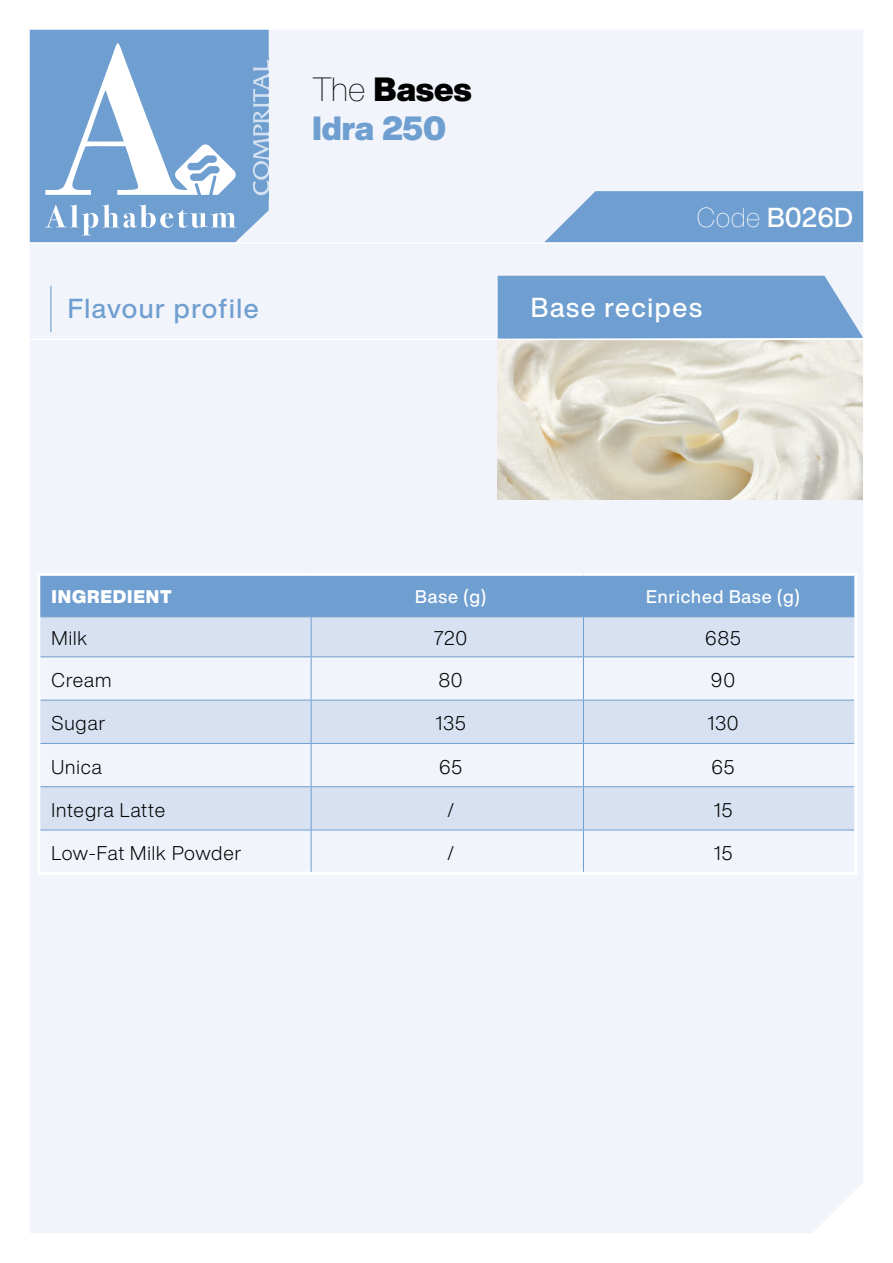
<style>
.page{position:relative;width:893px;height:1263px;background:#fff}
.page>*{position:absolute;margin:0;border:0;box-sizing:border-box;transform-origin:0 0}
.t1{font:900 33px/39px "Helvetica Now Display";color:#6f9ed0}
.t2{font:500 27px "Helvetica Now Display";letter-spacing:.06em;color:#fff}
.t3{font:500 27px "Helvetica Now Display";letter-spacing:.055em;color:#6f9ed0}
.t4{font:300 19.5px "Helvetica Now Display";letter-spacing:.05em;color:#000}
.t5{font:300 19.5px "Helvetica Now Display";letter-spacing:.025em;color:#000}
.t6{font:500 18px "Helvetica Now Display";letter-spacing:.05em;color:#fff}
.t7{font:900 18px "Helvetica Now Display";letter-spacing:.05em;color:#fff}
.s1{font-weight:100;color:#000}
.s2{color:#000}
.s3{font-weight:100}
</style>
<div class="page">
<div style="left:30px;top:30px;width:833px;height:1203px;background:#f1f4fa"></div>
<img style="left:498px;top:340px;width:364px;height:159px">
<hr style="left:20px;top:242px;width:873px;height:2px;background:#fff">
<hr style="left:50px;top:286px;width:1px;height:46px;background:#6f9ed0">
<hr style="left:20px;top:339px;width:873px;height:1px;background:#fff">
<svg style="left:544px;top:191px;width:319px;height:51px;background:#7aa5d3"></svg>
<div style="left:30px;top:30px;width:239px;height:212px;background:#6f9ed0"></div>
<svg style="left:45px;top:204px;width:191px;height:31px"></svg>
<svg style="left:45px;top:43px;width:191px;height:152px"></svg>
<div style="left:250px;top:57px;width:19px;height:143px;background:#6f9ed0"></div>
<svg style="left:253px;top:60px;width:16px;height:135px"></svg>
<div style="left:498px;top:276px;width:365px;height:63px;background:#6f9ed0"></div>
<hr style="left:513px;top:285px;width:1px;height:46px;background:#6f9ed0">
<div style="left:40px;top:576px;width:814px;height:40px;background:#6f9ed0"></div>
<svg style="left:40px;top:617px;width:814px;height:213px;fill:#d8e1f1"></svg>
<hr style="left:311px;top:576px;width:1px;height:40px;background:#6f9ed0">
<hr style="left:583px;top:576px;width:1px;height:40px;background:#6f9ed0">
<hr style="left:40px;top:616px;width:271px;height:1px;background:#6f9ed0">
<hr style="left:311px;top:616px;width:272px;height:1px;background:#6f9ed0">
<hr style="left:311px;top:617px;width:1px;height:39px;background:#6f9ed0">
<hr style="left:583px;top:617px;width:1px;height:39px;background:#6f9ed0">
<hr style="left:583px;top:616px;width:271px;height:1px;background:#6f9ed0">
<hr style="left:40px;top:656px;width:271px;height:1px;background:#6f9ed0">
<hr style="left:311px;top:657px;width:1px;height:43px;background:#6f9ed0">
<hr style="left:311px;top:656px;width:272px;height:1px;background:#6f9ed0">
<hr style="left:583px;top:657px;width:1px;height:43px;background:#6f9ed0">
<hr style="left:583px;top:656px;width:271px;height:1px;background:#6f9ed0">
<hr style="left:40px;top:700px;width:271px;height:1px;background:#6f9ed0">
<hr style="left:311px;top:700px;width:1px;height:43px;background:#6f9ed0">
<hr style="left:311px;top:700px;width:272px;height:1px;background:#6f9ed0">
<hr style="left:583px;top:700px;width:1px;height:43px;background:#6f9ed0">
<hr style="left:583px;top:700px;width:271px;height:1px;background:#6f9ed0">
<hr style="left:40px;top:743px;width:271px;height:1px;background:#6f9ed0">
<hr style="left:311px;top:744px;width:1px;height:42px;background:#6f9ed0">
<hr style="left:311px;top:743px;width:272px;height:1px;background:#6f9ed0">
<hr style="left:583px;top:744px;width:1px;height:42px;background:#6f9ed0">
<hr style="left:583px;top:743px;width:271px;height:1px;background:#6f9ed0">
<hr style="left:40px;top:786px;width:271px;height:1px;background:#6f9ed0">
<hr style="left:311px;top:787px;width:1px;height:43px;background:#6f9ed0">
<hr style="left:311px;top:786px;width:272px;height:1px;background:#6f9ed0">
<hr style="left:583px;top:787px;width:1px;height:43px;background:#6f9ed0">
<hr style="left:583px;top:786px;width:271px;height:1px;background:#6f9ed0">
<hr style="left:40px;top:830px;width:271px;height:1px;background:#6f9ed0">
<hr style="left:311px;top:830px;width:1px;height:42px;background:#6f9ed0">
<hr style="left:311px;top:830px;width:272px;height:1px;background:#6f9ed0">
<hr style="left:583px;top:830px;width:1px;height:42px;background:#6f9ed0">
<hr style="left:583px;top:830px;width:271px;height:1px;background:#6f9ed0">
<hr style="left:37px;top:573px;width:274px;height:3px;background:#fff">
<hr style="left:37px;top:576px;width:3px;height:41px;background:#fff">
<hr style="left:311px;top:573px;width:272px;height:3px;background:#fff">
<hr style="left:583px;top:573px;width:274px;height:3px;background:#fff">
<hr style="left:854px;top:576px;width:3px;height:41px;background:#fff">
<hr style="left:37px;top:617px;width:3px;height:40px;background:#fff">
<hr style="left:854px;top:617px;width:3px;height:40px;background:#fff">
<hr style="left:37px;top:657px;width:3px;height:43px;background:#fff">
<hr style="left:854px;top:657px;width:3px;height:43px;background:#fff">
<hr style="left:37px;top:700px;width:3px;height:43px;background:#fff">
<hr style="left:854px;top:700px;width:3px;height:43px;background:#fff">
<hr style="left:37px;top:743px;width:3px;height:44px;background:#fff">
<hr style="left:854px;top:743px;width:3px;height:44px;background:#fff">
<hr style="left:37px;top:787px;width:3px;height:43px;background:#fff">
<hr style="left:854px;top:787px;width:3px;height:43px;background:#fff">
<hr style="left:37px;top:830px;width:3px;height:42px;background:#fff">
<hr style="left:854px;top:830px;width:3px;height:42px;background:#fff">
<hr style="left:37px;top:872px;width:274px;height:3px;background:#fff">
<hr style="left:311px;top:872px;width:272px;height:3px;background:#fff">
<hr style="left:583px;top:872px;width:274px;height:3px;background:#fff">
<h1 class="t1" style="left:312px;top:70px;width:161px"><span class="s1">The</span> <span class="s2">Bases<br></span>Idra 250</h1>
<h2 class="t3" style="left:68px;top:290px;width:192px">Flavour profile</h2>
<h2 class="t2" style="left:697px;top:199px;width:158px"><span class="s3">Code</span> B026D</h2>
<h2 class="t2" style="left:531px;top:289px;width:173px">Base recipes</h2>
<p class="t7" style="left:52px;top:585px;width:122px">INGREDIENT</p>
<p class="t6" style="left:415px;top:585px;width:72px">Base (g)</p>
<p class="t6" style="left:646px;top:585px;width:155px">Enriched Base (g)</p>
<p class="t4" style="left:52px;top:625px;width:37px">Milk</p>
<p class="t4" style="left:434px;top:625px;width:34px">720</p>
<p class="t4" style="left:705px;top:625px;width:37px">685</p>
<p class="t4" style="left:52px;top:667px;width:62px">Cream</p>
<p class="t4" style="left:439px;top:667px;width:25px">80</p>
<p class="t4" style="left:711px;top:667px;width:26px">90</p>
<p class="t4" style="left:52px;top:710px;width:55px">Sugar</p>
<p class="t4" style="left:435px;top:710px;width:32px">135</p>
<p class="t4" style="left:707px;top:710px;width:33px">130</p>
<p class="t4" style="left:52px;top:753px;width:52px">Unica</p>
<p class="t4" style="left:439px;top:753px;width:25px">65</p>
<p class="t4" style="left:711px;top:753px;width:25px">65</p>
<p class="t4" style="left:52px;top:797px;width:115px">Integra Latte</p>
<p class="t4" style="left:447px;top:797px;width:8px">/</p>
<p class="t4" style="left:714px;top:797px;width:20px">15</p>
<p class="t5" style="left:52px;top:840px;width:191px">Low-Fat Milk Powder</p>
<p class="t4" style="left:447px;top:840px;width:8px">/</p>
<p class="t4" style="left:714px;top:840px;width:20px">15</p>
</div>
